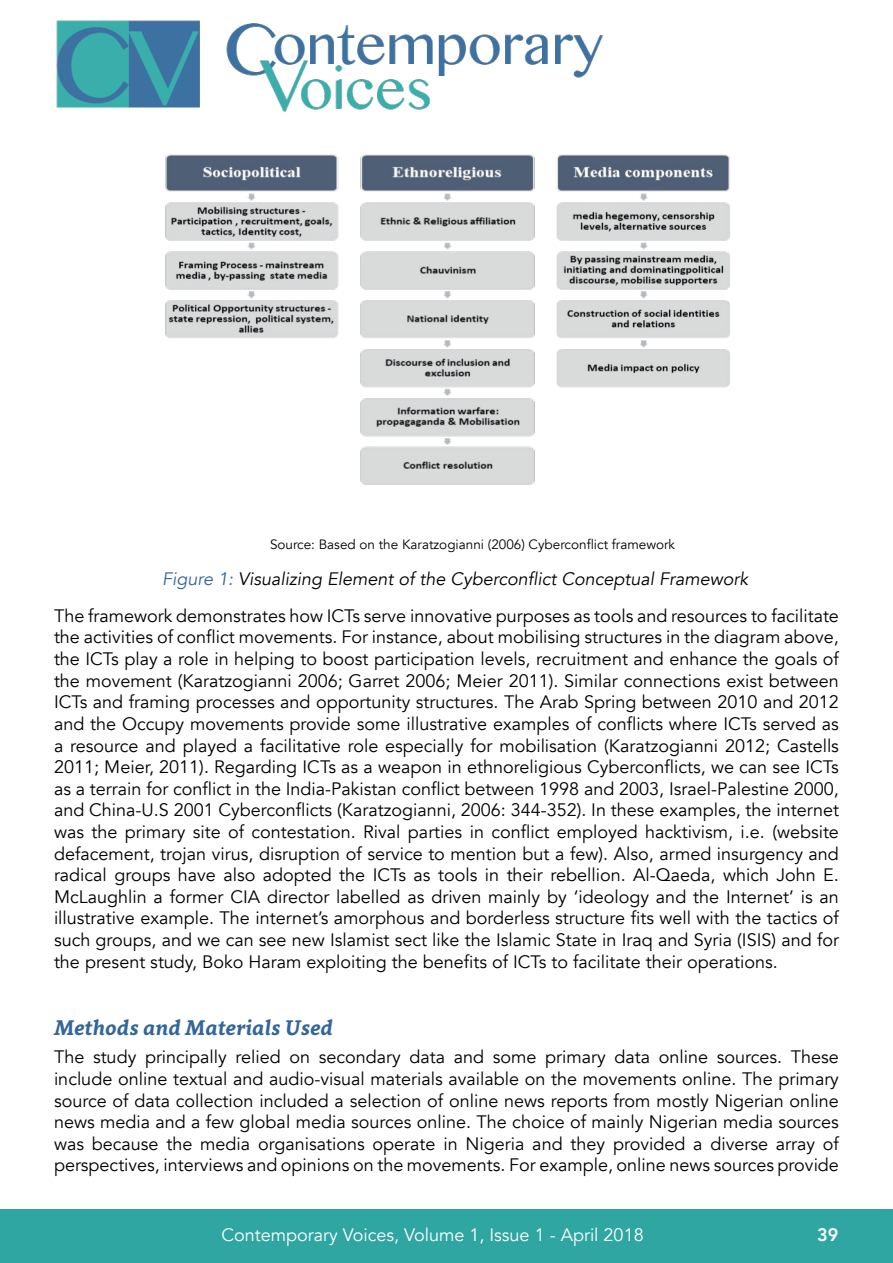
<style>
.page{position:relative;width:893px;height:1263px;background:#fff}
.page>*{position:absolute;margin:0;border:0;box-sizing:border-box;transform-origin:0 0}
.t1{font:italic 700 21px "Clavo";color:#369}
.t2{font:18px/21.6px "Avenir";color:#000;text-align:justify}
.t3{font:18px "Avenir";color:#fff}
.t4{font:800 18px "Avenir";color:#fff}
.t5{font:13.5px "Avenir";color:#000}
.s1{font-style:italic;color:#369}
.s2{font-style:italic}
</style>
<div class="page">
<div style="left:0;top:1210px;width:893px;height:53px;background:#2fa6a2"></div>
<img style="left:56px;top:21px;width:547px;height:91px">
<img style="left:165px;top:154px;width:565px;height:331px">
<p class="t5" style="left:270px;top:536px;width:407px">Source: Based on the Karatzogianni (2006) Cyberconflict framework</p>
<p class="t2" style="left:54px;top:561px;width:786px;line-height:36.6px;text-indent:108px"><span class="s1">Figure 1:</span> <span class="s2">Visualizing Element of the Cyberconflict Conceptual Framework<br></span>The framework demonstrates how ICTs serve innovative purposes as tools and resources to facilitate</p>
<p class="t2" style="left:54px;top:627px;width:786px">the activities of conflict movements. For instance, about mobilising structures in the diagram above, the ICTs play a role in helping to boost participation levels, recruitment and enhance the goals of the movement (Karatzogianni 2006; Garret 2006; Meier 2011). Similar connections exist between ICTs and framing processes and opportunity structures. The Arab Spring between 2010 and 2012 and the Occupy movements provide some illustrative examples of conflicts where ICTs served as a resource and played a facilitative role especially for mobilisation (Karatzogianni 2012; Castells 2011; Meier, 2011). Regarding ICTs as a weapon in ethnoreligious Cyberconflicts, we can see ICTs as a terrain for conflict in the India-Pakistan conflict between 1998 and 2003, Israel-Palestine 2000, and China-U.S 2001 Cyberconflicts (Karatzogianni, 2006: 344-352). In these examples, the internet was the primary site of contestation. Rival parties in conflict employed hacktivism, i.e. (website defacement, trojan virus, disruption of service to mention but a few). Also, armed insurgency and radical groups have also adopted the ICTs as tools in their rebellion. Al-Qaeda, which John E.<br>McLaughlin a former CIA director labelled as driven mainly by ‘ideology and the Internet’ is an illustrative example. The internet’s amorphous and borderless structure fits well with the tactics of such groups, and we can see new Islamist sect like the Islamic State in Iraq and Syria (ISIS) and for the present study, Boko Haram exploiting the benefits of ICTs to facilitate their operations.</p>
<p class="t1" style="left:54px;top:1012px;width:281px">Methods and Materials Used</p>
<p class="t2" style="left:54px;top:1047px;width:786px">The study principally relied on secondary data and some primary data online sources. These include online textual and audio-visual materials available on the movements online. The primary source of data collection included a selection of online news reports from mostly Nigerian online news media and a few global media sources online. The choice of mainly Nigerian media sources was because the media organisations operate in Nigeria and they provided a diverse array of perspectives, interviews and opinions on the movements. For example, online news sources provide</p>
<p class="t3" style="left:221px;top:1223px;width:424px">Contemporary Voices, Volume 1, Issue 1 - April 2018</p>
<p class="t4" style="left:817px;top:1220px;width:23px">39</p>
</div>
